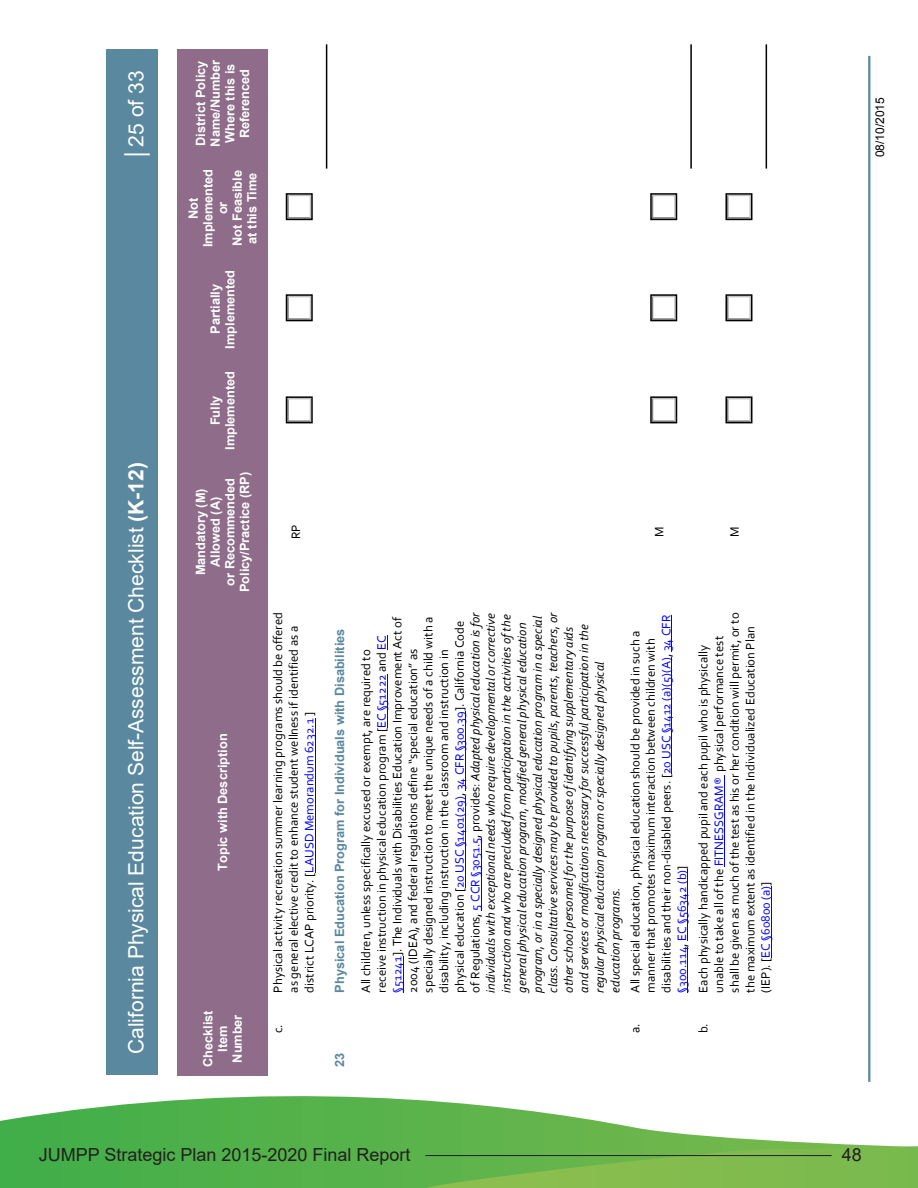
<style>
.page{position:relative;width:918px;height:1188px;background:#fff}
.page>*{position:absolute;margin:0;border:0;box-sizing:border-box;transform-origin:0 0}
.t1{font:21px "Arial";color:#fff}
.t2{font:18px "Arial";color:#231f20}
.t3{font:italic 12.75px/15.6px "Corbel";letter-spacing:-.005em;color:#000}
.t4{font:12.75px/15.6px "Corbel";color:#000}
.t5{font:700 12.75px/14.7px "Arial";letter-spacing:-.005em;color:#fff;text-align:center}
.t6{font:700 12.75px "Arial";color:#59889f}
.t7{font:12px "Arial";letter-spacing:-.005em;color:#000}
.s1{font-weight:700}
.s2{color:#00f}
.s3{font-style:normal}
.s4{font-style:normal;color:#00f}
.s5{font-family:"Arial";font-weight:700;color:#59889f}
</style>
<div class="page">
<svg style="left:0;top:1096px;width:425px;height:92px;background:#5ab556"></svg>
<svg style="left:425px;top:1076px;width:493px;height:112px"></svg>
<hr style="left:425px;top:1155px;width:407px;height:1px;background:#231f20">
<div style="left:106px;top:57px;width:51px;height:1010px;background:#59889f"></div>
<div style="left:177px;top:1001px;width:91px;height:75px;background:#8e6c8a"></div>
<div style="left:177px;top:603px;width:91px;height:398px;background:#8e6c8a"></div>
<div style="left:177px;top:461px;width:91px;height:142px;background:#8e6c8a"></div>
<div style="left:177px;top:360px;width:91px;height:101px;background:#8e6c8a"></div>
<div style="left:177px;top:259px;width:91px;height:101px;background:#8e6c8a"></div>
<div style="left:177px;top:157px;width:91px;height:102px;background:#8e6c8a"></div>
<div style="left:177px;top:49px;width:91px;height:108px;background:#8e6c8a"></div>
<hr style="left:315px;top:719px;width:1px;height:154px;background:#00f">
<hr style="left:387px;top:674px;width:1px;height:54px;background:#00f">
<svg style="left:387px;top:635px;width:1px;height:15px"></svg>
<hr style="left:403px;top:956px;width:1px;height:37px;background:#00f">
<hr style="left:465px;top:796px;width:1px;height:92px;background:#00f">
<hr style="left:465px;top:711px;width:1px;height:79px;background:#00f">
<hr style="left:481px;top:838px;width:1px;height:73px;background:#00f">
<hr style="left:672px;top:657px;width:1px;height:117px;background:#00f">
<hr style="left:672px;top:615px;width:1px;height:36px;background:#00f">
<hr style="left:687px;top:947px;width:1px;height:46px;background:#00f">
<hr style="left:687px;top:870px;width:1px;height:71px;background:#00f">
<hr style="left:725px;top:775px;width:1px;height:91px;background:#00f">
<hr style="left:771px;top:886px;width:1px;height:72px;background:#00f">
<hr style="left:868px;top:56px;width:2px;height:1026px;background:#59889f">
<hr style="left:326px;top:44px;width:1px;height:125px;background:#000">
<hr style="left:690px;top:44px;width:2px;height:125px;background:#000">
<hr style="left:766px;top:44px;width:1px;height:125px;background:#000">
<svg style="left:289px;top:399px;width:21px;height:21px"></svg>
<div style="left:286px;top:396px;width:27px;height:27px;border:2px solid #000"></div>
<svg style="left:289px;top:297px;width:21px;height:21px"></svg>
<div style="left:286px;top:294px;width:27px;height:27px;border:2px solid #000"></div>
<svg style="left:289px;top:196px;width:21px;height:21px"></svg>
<div style="left:286px;top:193px;width:27px;height:27px;border:2px solid #000"></div>
<svg style="left:653px;top:399px;width:21px;height:21px"></svg>
<div style="left:650px;top:396px;width:27px;height:27px;border:2px solid #000"></div>
<svg style="left:653px;top:297px;width:21px;height:21px"></svg>
<div style="left:650px;top:294px;width:27px;height:27px;border:2px solid #000"></div>
<svg style="left:653px;top:196px;width:21px;height:21px"></svg>
<div style="left:650px;top:193px;width:27px;height:27px;border:2px solid #000"></div>
<svg style="left:728px;top:399px;width:21px;height:21px"></svg>
<div style="left:725px;top:396px;width:27px;height:27px;border:2px solid #000"></div>
<svg style="left:728px;top:297px;width:21px;height:21px"></svg>
<div style="left:725px;top:294px;width:27px;height:27px;border:2px solid #000"></div>
<svg style="left:728px;top:196px;width:21px;height:21px"></svg>
<div style="left:725px;top:193px;width:27px;height:27px;border:2px solid #000"></div>
<p class="t1" style="left:122px;top:160px;width:91px;rotate:-90deg">│25 of 33</p>
<p class="t1" style="left:122px;top:1054px;width:593px;rotate:-90deg">California Physical Education Self-Assessment Checklist <span class="s1">(K-12)</span></p>
<p class="t5" style="left:193px;top:147px;width:88px;rotate:-90deg">District Policy<br>Name/Number<br>Where this is<br>Referenced</p>
<p class="t5" style="left:186px;top:247px;width:80px;rotate:-90deg">Not<br>Implemented or<br>Not Feasible at this Time</p>
<p class="t5" style="left:208px;top:349px;width:80px;rotate:-90deg">Partially<br>Implemented</p>
<p class="t5" style="left:208px;top:450px;width:80px;rotate:-90deg">Fully<br>Implemented</p>
<p class="t5" style="left:193px;top:592px;width:122px;rotate:-90deg">Mandatory (M)<br>Allowed (A)<br>or Recommended<br>Policy/Practice (RP)</p>
<p class="t5" style="left:215px;top:871px;width:138px;rotate:-90deg">Topic with Description</p>
<p class="t5" style="left:201px;top:1067px;width:58px;rotate:-90deg">Checklist<br>Item<br>Number</p>
<p class="t4" style="left:288px;top:539px;width:16px;rotate:-90deg">RP</p>
<p class="t4" style="left:270px;top:993px;width:382px;rotate:-90deg">Physical activity recreation summer learning programs should be offered as general elective credit to enhance student wellness if identified as a district LCAP priority. [<span class="s2">LAUSD Memorandum 6232.1</span> ]</p>
<p class="t4" style="left:270px;top:1033px;width:10px;rotate:-90deg">c.</p>
<p class="t4" style="left:651px;top:537px;width:12px;rotate:-90deg">M</p>
<p class="t4" style="left:726px;top:537px;width:12px;rotate:-90deg">M</p>
<p class="t3" style="left:374px;top:993px;width:382px;rotate:-90deg"><span class="s3">receive instruction in physical education program [</span><span class="s4">EC §51222</span> <span class="s3">and</span> <span class="s4">EC §51241</span><span class="s3">]. The Individuals with Disabilities Education Improvement Act of 2004 (IDEA), and federal regulations define “special education” as specially designed instruction to meet the unique needs of a child with a disability, including instruction in the classroom and instruction in physical education [</span><span class="s4">20 USC §1401(29)</span><span class="s3">,</span> <span class="s4">34 CFR §300.39</span><span class="s3">]. California Code of Regulations,</span> <span class="s4">5 CCR §3051.5</span><span class="s3">, provides:</span> Adapted physical education is for individuals with exceptional needs who require developmental or corrective instruction and who are precluded from participation in the activities of the general physical education program, modified general physical education program, or in a specially designed physical education program in a special class. Consultative services may be provided to pupils, parents, teachers, or other school personnel for the purpose of identifying supplementary aids and services or modifications necessary for successful participation in the regular physical education program or specially designed physical education programs.</p>
<p class="t4" style="left:627px;top:993px;width:379px;rotate:-90deg">All special education, physical education should be provided in such a manner that promotes maximum interaction between children with disabilities and their non-disabled peers. [<span class="s2">20 USC §1412 (a)(5)(A)</span>, <span class="s2">34 CFR §300.114</span>, <span class="s2">EC §56342 (b)</span>]</p>
<p class="t4" style="left:327px;top:993px;width:365px;line-height:26.1px;rotate:-90deg"><span class="s5">Physical Education Program for Individuals with Disabilities<br></span>All children, unless specifically excused or exempt, are required to</p>
<p class="t6" style="left:331px;top:1067px;width:16px;rotate:-90deg">23</p>
<p class="t4" style="left:627px;top:1033px;width:11px;rotate:-90deg">a.</p>
<p class="t4" style="left:695px;top:993px;width:382px;text-indent:-41px;rotate:-90deg">b. Each physically handicapped pupil and each pupil who is physically unable to take all of the <span class="s2">FITNESSGRAM®</span> physical performance test shall be given as much of the test as his or her condition will permit, or to the maximum extent as identified in the Individualized Education Plan (IEP). [<span class="s2">EC §60800 (a)</span>]</p>
<p class="t7" style="left:872px;top:157px;width:61px;rotate:-90deg">08/10/2015</p>
<h2 class="t2" style="left:39px;top:1142px;width:373px">JUMPP Strategic Plan 2015-2020 Final Report</h2>
<h2 class="t2" style="left:842px;top:1142px;width:22px">48</h2>
</div>
